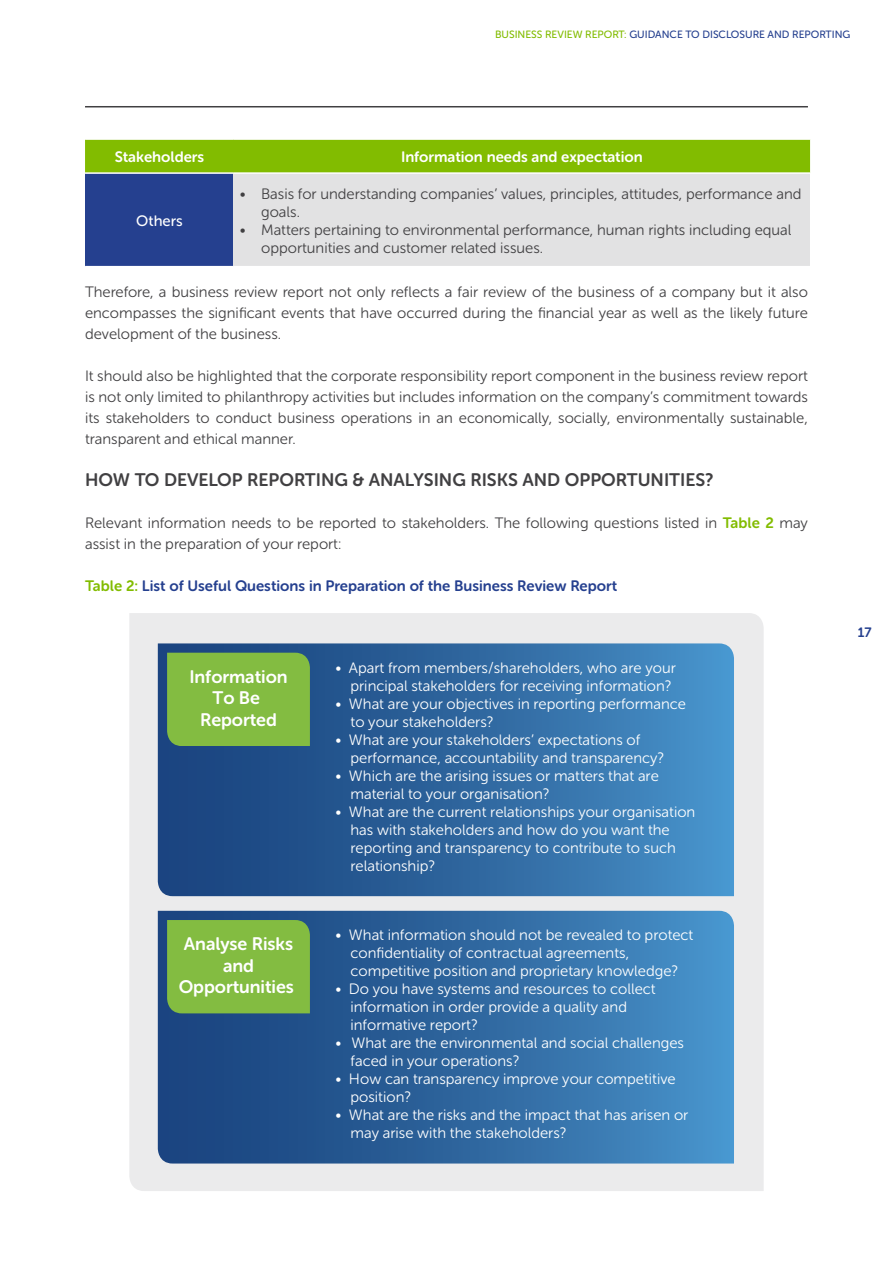
<style>
.page{position:relative;width:893px;height:1263px;background:#fff}
.page>*{position:absolute;margin:0;border:0;box-sizing:border-box;transform-origin:0 0}
.t1{font:18px "Museo Sans Rounded 700";color:#414042}
.t2{font:18px/21.6px "Museo Sans Rounded 700";letter-spacing:-.005em;color:#fff;text-align:center}
.t3{font:15px/18px "Museo Sans Rounded 300";color:#fff}
.t4{font:15px/21px "Museo Sans Rounded 300";color:#414042}
.t5{font:15px "Museo Sans Rounded 700";color:#25408f}
.t6{font:15px "Museo Sans Rounded 700";color:#fff}
.t7{font:15px "Museo Sans Rounded 500";color:#fff}
.t8{font:13.5px "Museo Sans Rounded 700";color:#25408f}
.t9{font:10.5px "Museo Sans Rounded 500";color:#25408f}
.s1{color:#82bc00}
.s2{font-family:"Museo Sans Rounded 700";color:#82bc00}
</style>
<div class="page">
<hr style="left:85px;top:106px;width:723px;height:1px;background:#414042">
<div style="left:85px;top:140px;width:725px;height:32px;background:#82bc00"></div>
<div style="left:85px;top:173px;width:149px;height:94px;background:#25408f"></div>
<div style="left:234px;top:173px;width:576px;height:94px;background:#e2e2e3"></div>
<hr style="left:85px;top:172px;width:149px;height:2px;background:#fff">
<hr style="left:234px;top:172px;width:576px;height:2px;background:#fff">
<hr style="left:85px;top:266px;width:149px;height:1px;background:#fff">
<hr style="left:234px;top:266px;width:576px;height:1px;background:#fff">
<div style="left:129px;top:613px;width:635px;height:578px;background:#ebebec"></div>
<svg style="left:158px;top:911px;width:576px;height:252px;background:#3069a2"></svg>
<div style="left:167px;top:920px;width:143px;height:93px;background:#83bc41"></div>
<svg style="left:158px;top:643px;width:576px;height:253px;background:#3069a2"></svg>
<div style="left:167px;top:653px;width:143px;height:93px;background:#83bc41"></div>
<p class="t9" style="left:495px;top:29px;width:357px"><span class="s1">BUSINESS REVIEW REPORT:</span> GUIDANCE TO DISCLOSURE AND REPORTING</p>
<p class="t6" style="left:115px;top:148px;width:91px">Stakeholders</p>
<p class="t6" style="left:401px;top:148px;width:243px">Information needs and expectation</p>
<p class="t7" style="left:136px;top:212px;width:48px">Others</p>
<p class="t4" style="left:261px;top:184px;width:542px;line-height:18px;text-indent:-21px">• Basis for understanding companies’ values, principles, attitudes, performance and goals.</p>
<p class="t4" style="left:261px;top:220px;width:532px;line-height:18px;text-indent:-21px">• Matters pertaining to environmental performance, human rights including equal opportunities and customer related issues.</p>
<p class="t4" style="left:85px;top:281px;width:724px;text-align:justify">Therefore, a business review report not only reflects a fair review of the business of a company but it also encompasses the significant events that have occurred during the financial year as well as the likely future development of the business.</p>
<p class="t4" style="left:85px;top:365px;width:724px;text-align:justify">It should also be highlighted that the corporate responsibility report component in the business review report is not only limited to philanthropy activities but includes information on the company’s commitment towards its stakeholders to conduct business operations in an economically, socially, environmentally sustainable, transparent and ethical manner.</p>
<p class="t1" style="left:85px;top:469px;width:630px">HOW TO DEVELOP REPORTING &amp; ANALYSING RISKS AND OPPORTUNITIES?</p>
<p class="t4" style="left:85px;top:512px;width:724px">Relevant information needs to be reported to stakeholders. The following questions listed in <span class="s2">Table 2</span> may assist in the preparation of your report:</p>
<p class="t5" style="left:85px;top:577px;width:534px"><span class="s1">Table 2:</span> List of Useful Questions in Preparation of the Business Review Report</p>
<p class="t2" style="left:189px;top:666px;width:100px">Information<br>To Be<br>Reported</p>
<p class="t3" style="left:336px;top:659px;width:342px;text-align:right">• Apart from members/shareholders, who are your principal stakeholders for receiving information?</p>
<p class="t3" style="left:351px;top:695px;width:337px;text-indent:-15px">• What are your objectives in reporting performance to your stakeholders?</p>
<p class="t3" style="left:351px;top:731px;width:315px;text-indent:-15px">• What are your stakeholders’ expectations of performance, accountability and transparency?</p>
<p class="t3" style="left:351px;top:767px;width:310px;text-indent:-15px">• Which are the arising issues or matters that are material to your organisation?</p>
<p class="t3" style="left:351px;top:803px;width:346px;text-indent:-15px">• What are the current relationships your organisation has with stakeholders and how do you want the reporting and transparency to contribute to such relationship?</p>
<p class="t2" style="left:179px;top:933px;width:117px">Analyse Risks and<br>Opportunities</p>
<p class="t3" style="left:351px;top:926px;width:344px;text-indent:-15px">• What information should not be revealed to protect confidentiality of contractual agreements, competitive position and proprietary knowledge?</p>
<p class="t3" style="left:351px;top:980px;width:307px;text-indent:-15px">• Do you have systems and resources to collect information in order provide a quality and informative report?</p>
<p class="t3" style="left:351px;top:1034px;width:335px;text-indent:-15px">• What are the environmental and social challenges faced in your operations?</p>
<p class="t3" style="left:351px;top:1070px;width:327px;text-indent:-15px">• How can transparency improve your competitive position?</p>
<p class="t3" style="left:351px;top:1106px;width:339px;text-indent:-15px">• What are the risks and the impact that has arisen or may arise with the stakeholders?</p>
<p class="t8" style="left:858px;top:624px;width:15px">17</p>
</div>
